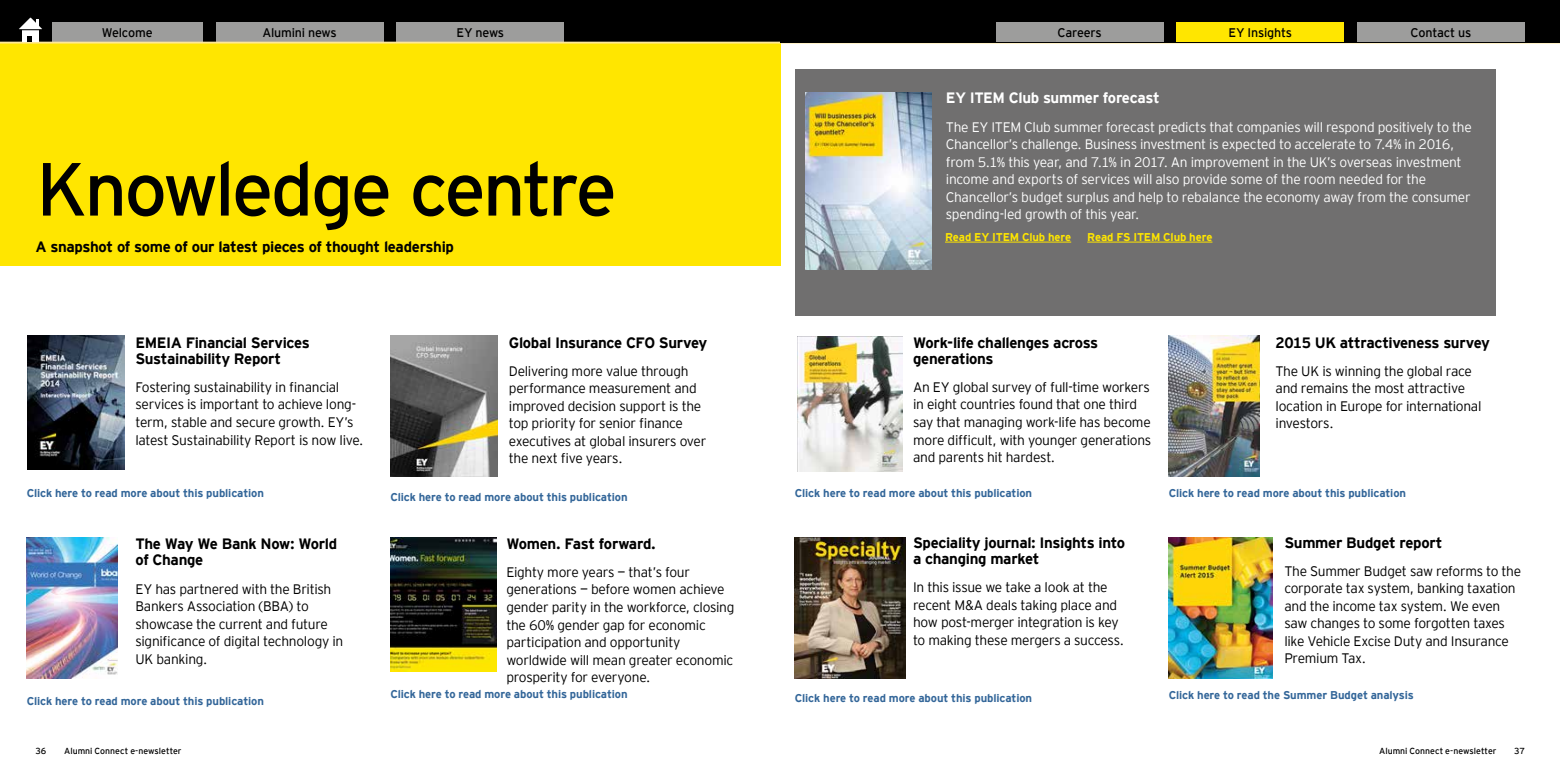
<style>
.page{position:relative;width:1560px;height:780px;background:#fff}
.page>*{position:absolute;margin:0;border:0;box-sizing:border-box;transform-origin:0 0}
.t1{font:75px "EY Interstate";letter-spacing:-.04em;color:#000}
.t2{font:700 15px/16.2px "EY Interstate";letter-spacing:-.025em;color:#000}
.t3{font:700 15px "EY Interstate";letter-spacing:-.02em;color:#fff}
.t4{font:300 13.75px/17.5px "EY Interstate";letter-spacing:-.02em;color:#000}
.t5{font:300 13.75px/17.5px "EY Interstate";letter-spacing:-.025em;color:#fff}
.t6{font:12.5px "EY Interstate";letter-spacing:-.015em;color:#000}
.t7{font:700 11.25px "EY Interstate";letter-spacing:-.01em;color:#369}
.t8{font:700 11.25px "EY Interstate";letter-spacing:-.01em;color:#ffe600}
.t9{font:8.75px "EY Interstate";color:#000}
</style>
<div class="page">
<div style="left:0;top:35px;width:780px;height:230px;background:#ffe600"></div>
<img style="left:1168px;top:537px;width:104px;height:141px">
<div style="left:795px;top:69px;width:700px;height:246px;background:#706f6f"></div>
<img style="left:805px;top:93px;width:125px;height:176px">
<hr style="left:1087px;top:242px;width:125px;height:1px;background:#ffe600">
<hr style="left:944px;top:242px;width:127px;height:1px;background:#ffe600">
<img style="left:27px;top:335px;width:98px;height:134px">
<img style="left:27px;top:537px;width:90px;height:141px">
<img style="left:390px;top:335px;width:107px;height:142px">
<img style="left:390px;top:537px;width:106px;height:134px">
<img style="left:797px;top:337px;width:105px;height:134px">
<img style="left:794px;top:537px;width:111px;height:141px">
<img style="left:1168px;top:335px;width:90px;height:142px">
<div style="left:0;top:0;width:780px;height:43px;background:#000"></div>
<div style="left:52px;top:22px;width:150px;height:20px;background:#9d9d9c"></div>
<div style="left:216px;top:22px;width:167px;height:20px;background:#9d9d9c"></div>
<div style="left:397px;top:22px;width:167px;height:20px;background:#9d9d9c"></div>
<hr style="left:0;top:42px;width:1559px;height:2px;background:#ffe897">
<div style="left:780px;top:0;width:779px;height:43px;background:#000"></div>
<svg style="left:15px;top:17px;width:31px;height:25px"></svg>
<div style="left:996px;top:22px;width:167px;height:20px;background:#9d9d9c"></div>
<div style="left:1176px;top:22px;width:167px;height:20px;background:#ffe600"></div>
<div style="left:1357px;top:22px;width:167px;height:20px;background:#9d9d9c"></div>
<p class="t6" style="left:102px;top:24px;width:52px">Welcome</p>
<p class="t6" style="left:262px;top:24px;width:76px">Alumini news</p>
<p class="t6" style="left:456px;top:24px;width:49px">EY news</p>
<p class="t6" style="left:1057px;top:24px;width:46px">Careers</p>
<p class="t6" style="left:1228px;top:24px;width:65px">EY Insights</p>
<p class="t6" style="left:1410px;top:24px;width:62px">Contact us</p>
<h1 class="t1" style="left:36px;top:136px;width:582px">Knowledge centre</h1>
<p class="t3" style="left:945px;top:87px;width:215px">EY ITEM Club summer forecast</p>
<p class="t5" style="left:945px;top:117px;width:527px">The EY ITEM Club summer forecast predicts that companies will respond positively to the Chancellor’s challenge. Business investment is expected to accelerate to 7.4% in 2016, from 5.1% this year, and 7.1% in 2017. An improvement in the UK’s overseas investment income and exports of services will also provide some of the room needed for the Chancellor’s budget surplus and help to rebalance the economy away from the consumer spending-led growth of this year.</p>
<p class="t2" style="left:35px;top:237px;width:420px">A snapshot of some of our latest pieces of thought leadership</p>
<p class="t8" style="left:944px;top:228px;width:128px">Read EY ITEM Club here</p>
<p class="t8" style="left:1087px;top:228px;width:127px">Read FS ITEM Club here</p>
<p class="t2" style="left:135px;top:333px;width:176px">EMEIA Financial Services<br>Sustainability Report</p>
<p class="t4" style="left:135px;top:377px;width:229px">Fostering sustainability in financial services is important to achieve long&shy;term, stable and secure growth. EY’s latest Sustainability Report is now live.</p>
<p class="t2" style="left:509px;top:333px;width:200px">Global Insurance CFO Survey</p>
<p class="t4" style="left:509px;top:361px;width:199px">Delivering more value through performance measurement and improved decision support is the top priority for senior finance executives at global insurers over the next five years.</p>
<p class="t2" style="left:913px;top:333px;width:187px">Work-life challenges across generations</p>
<p class="t4" style="left:913px;top:377px;width:240px">An EY global survey of full-time workers in eight countries found that one third say that managing work-life has become more difficult, with younger generations and parents hit hardest.</p>
<p class="t2" style="left:1275px;top:333px;width:216px">2015 UK attractiveness survey</p>
<p class="t4" style="left:1275px;top:361px;width:207px">The UK is winning the global race and remains the most attractive location in Europe for international investors.</p>
<p class="t7" style="left:27px;top:484px;width:239px">Click here to read more about this publication</p>
<p class="t7" style="left:390px;top:489px;width:239px">Click here to read more about this publication</p>
<p class="t7" style="left:794px;top:484px;width:239px">Click here to read more about this publication</p>
<p class="t7" style="left:1168px;top:484px;width:239px">Click here to read more about this publication</p>
<p class="t2" style="left:135px;top:534px;width:203px">The Way We Bank Now: World of Change</p>
<p class="t4" style="left:135px;top:579px;width:209px">EY has partnered with the British<br>Bankers Association (BBA) to showcase the current and future significance of digital technology in<br>UK banking.</p>
<p class="t2" style="left:506px;top:534px;width:151px">Women. Fast forward.</p>
<p class="t4" style="left:506px;top:562px;width:230px">Eighty more years — that’s four generations — before women achieve gender parity in the workforce, closing the 60% gender gap for economic participation and opportunity worldwide will mean greater economic prosperity for everyone.</p>
<p class="t2" style="left:913px;top:533px;width:214px">Speciality journal: Insights into a changing market</p>
<p class="t4" style="left:913px;top:577px;width:212px">In this issue we take a look at the recent M&amp;A deals taking place and how post-merger integration is key to making these mergers a success.</p>
<p class="t2" style="left:1284px;top:533px;width:160px">Summer Budget report</p>
<p class="t4" style="left:1284px;top:561px;width:238px">The Summer Budget saw reforms to the corporate tax system, banking taxation and the income tax system. We even saw changes to some forgotten taxes like Vehicle Excise Duty and Insurance<br>Premium Tax.</p>
<p class="t7" style="left:27px;top:693px;width:239px">Click here to read more about this publication</p>
<p class="t7" style="left:390px;top:686px;width:239px">Click here to read more about this publication</p>
<p class="t7" style="left:794px;top:690px;width:239px">Click here to read more about this publication</p>
<p class="t7" style="left:1168px;top:686px;width:246px">Click here to read the Summer Budget analysis</p>
<p class="t9" style="left:35px;top:745px;width:12px">36</p>
<p class="t9" style="left:64px;top:745px;width:119px">Alumni Connect e-newsletter</p>
<p class="t9" style="left:1378px;top:745px;width:119px">Alumni Connect e-newsletter</p>
<p class="t9" style="left:1513px;top:745px;width:12px">37</p>
</div>
